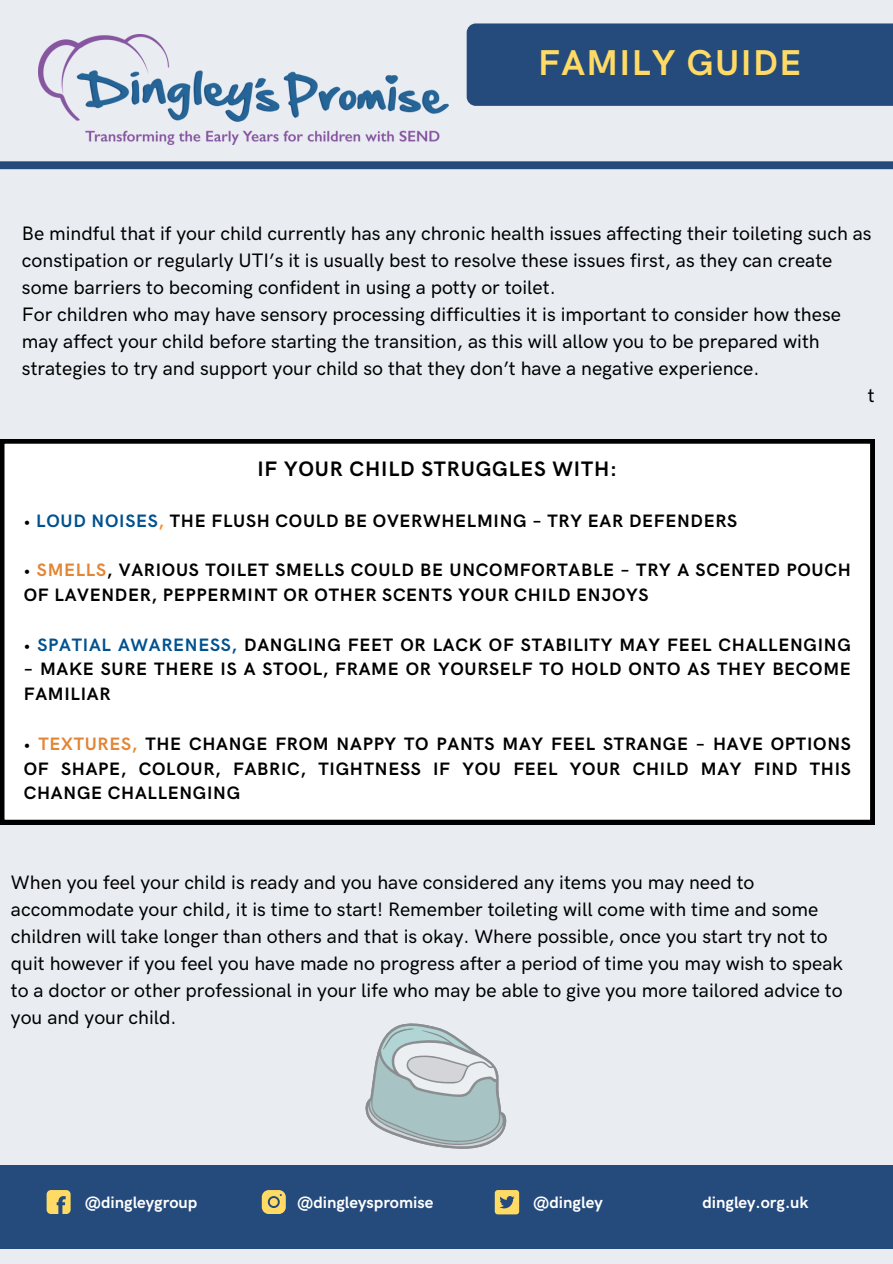
<style>
.page{position:relative;width:893px;height:1264px;background:#fff}
.page>*{position:absolute;margin:0;border:0;box-sizing:border-box;transform-origin:0 0}
.t1{font:700 36px "HK Grotesk Pro";letter-spacing:.04em;color:#ffda64}
.t2{font:700 21px "HK Grotesk Pro";letter-spacing:.04em;color:#000}
.t3{font:500 19.5px/27px "HK Grotesk Pro";color:#000}
.t4{font:700 18px/24.8px "HK Grotesk Pro";letter-spacing:.04em;color:#000}
.t5{font:700 16.5px "HK Grotesk Pro";color:#fff}
.s1{color:#00518f}
.s2{color:#f3912d}
.s3{color:#e28534}
</style>
<div class="page">
<div style="left:0;top:0;width:892px;height:1263px;background:#e9edf2"></div>
<div style="left:0;top:1165px;width:892px;height:84px;background:#244b7c"></div>
<svg style="left:47px;top:1190px;width:23px;height:23px"></svg>
<svg style="left:262px;top:1190px;width:23px;height:23px"></svg>
<svg style="left:494px;top:1190px;width:25px;height:24px"></svg>
<img style="left:38px;top:34px;width:410px;height:110px">
<div style="left:0;top:161px;width:892px;height:8px;background:#244b7c"></div>
<div style="left:466px;top:23px;width:426px;height:83px;background:#244b7c"></div>
<svg style="left:365px;top:1023px;width:141px;height:126px"></svg>
<div style="left:0;top:439px;width:874px;height:385px;background:#fff"></div>
<p class="t1" style="left:538px;top:42px;width:264px">FAMILY GUIDE</p>
<h2 class="t3" style="left:22px;top:221px;width:851px">Be mindful that if your child currently has any chronic health issues affecting their toileting such as</h2>
<h2 class="t3" style="left:22px;top:248px;width:811px">constipation or regularly UTI’s it is usually best to resolve these issues first, as they can create</h2>
<h2 class="t3" style="left:22px;top:275px;width:535px">some barriers to becoming confident in using a potty or toilet.</h2>
<h2 class="t3" style="left:22px;top:302px;width:820px">For children who may have sensory processing difficulties it is important to consider how these</h2>
<h2 class="t3" style="left:22px;top:329px;width:799px">may affect your child before starting the transition, as this will allow you to be prepared with</h2>
<h2 class="t3" style="left:22px;top:356px;width:738px">strategies to try and support your child so that they don’t have a negative experience.</h2>
<h2 class="t3" style="left:867px;top:383px;width:8px">t</h2>
<h4 class="t2" style="left:257px;top:457px;width:361px">IF YOUR CHILD STRUGGLES WITH:</h4>
<h4 class="t4" style="left:24px;top:509px;width:714px">• <span class="s1">LOUD NOISES</span><span class="s2">,</span> THE FLUSH COULD BE OVERWHELMING – TRY EAR DEFENDERS</h4>
<h4 class="t4" style="left:24px;top:558px;width:828px">• <span class="s3">SMELLS</span>, VARIOUS TOILET SMELLS COULD BE UNCOMFORTABLE – TRY A SCENTED POUCH<br>OF LAVENDER, PEPPERMINT OR OTHER SCENTS YOUR CHILD ENJOYS</h4>
<h4 class="t4" style="left:24px;top:633px;width:828px">• <span class="s1">SPATIAL AWARENESS,</span> DANGLING FEET OR LACK OF STABILITY MAY FEEL CHALLENGING</h4>
<h4 class="t4" style="left:24px;top:657px;width:828px">– MAKE SURE THERE IS A STOOL, FRAME OR YOURSELF TO HOLD ONTO AS THEY BECOME<br>FAMILIAR</h4>
<h3 class="t4" style="left:24px;top:732px;width:828px;text-align:justify">• <span class="s3">TEXTURES,</span> THE CHANGE FROM NAPPY TO PANTS MAY FEEL STRANGE – HAVE OPTIONS OF SHAPE, COLOUR, FABRIC, TIGHTNESS IF YOU FEEL YOUR CHILD MAY FIND THIS CHANGE CHALLENGING</h3>
<p class="t3" style="left:11px;top:869px;width:833px">When you feel your child is ready and you have considered any items you may need to accommodate your child, it is time to start! Remember toileting will come with time and some children will take longer than others and that is okay. Where possible, once you start try not to quit however if you feel you have made no progress after a period of time you may wish to speak to a doctor or other professional in your life who may be able to give you more tailored advice to you and your child.</p>
<h3 class="t5" style="left:85px;top:1192px;width:114px">@dingleygroup</h3>
<h3 class="t5" style="left:297px;top:1192px;width:138px">@dingleyspromise</h3>
<h3 class="t5" style="left:533px;top:1192px;width:71px">@dingley</h3>
<h3 class="t5" style="left:702px;top:1192px;width:108px">dingley.org.uk</h3>
</div>
